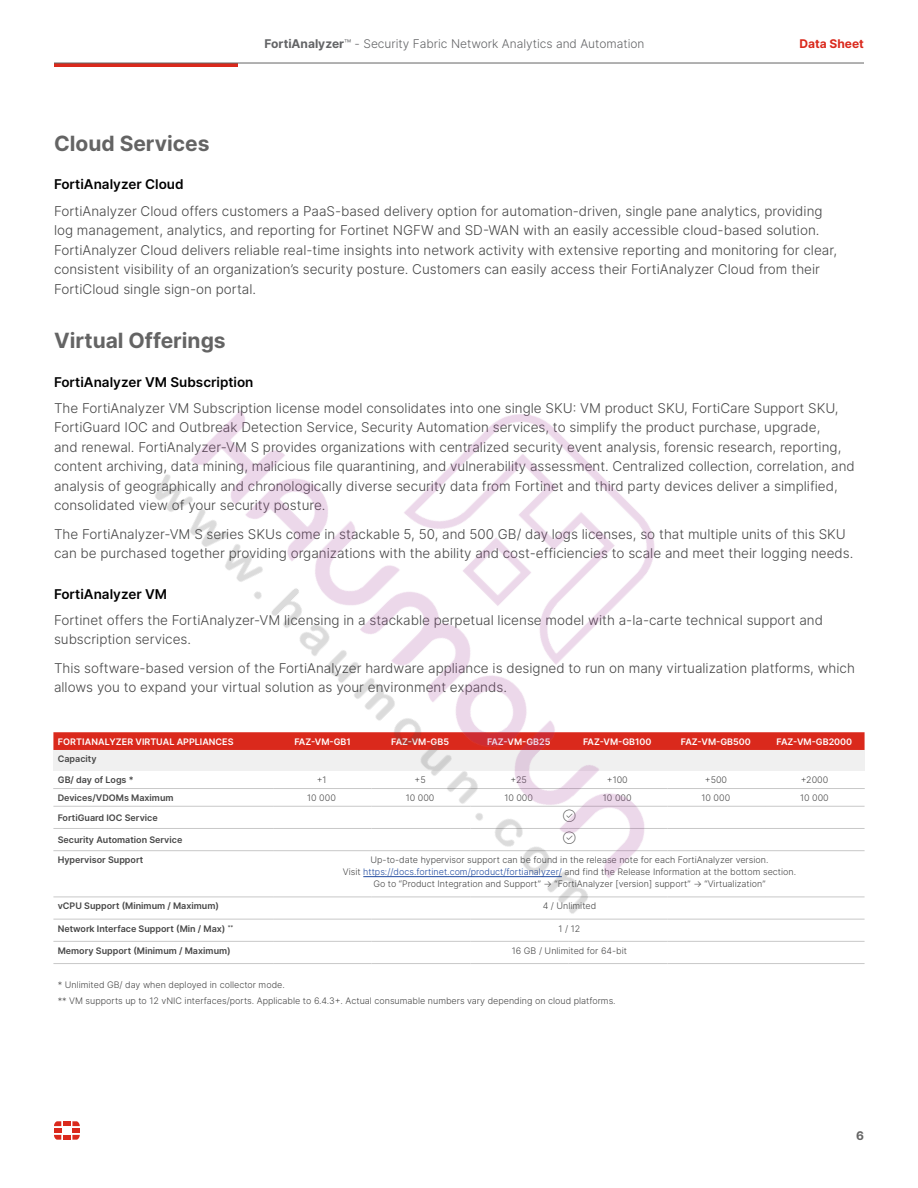
<style>
.page{position:relative;width:918px;height:1188px;background:#fff}
.page>*{position:absolute;margin:0;border:0;box-sizing:border-box;transform-origin:0 0}
.t1{font:700 21px "Inter";color:#646464}
.Text_Body_9{font:300 13.5px/19.5px "Inter";color:#464646}
.t2{font:600 13.5px "Inter";color:#000}
.t3{font:300 12px "Inter";color:#636466}
.t4{font:700 12px "Inter";color:#da291c}
.t5{font:700 12px "Inter";color:#646464}
.Table_Text_centered{font:300 9px/12px "Inter";color:#464646;text-align:center}
.Table_H1{font:600 9px "Inter";color:#464646}
.Table_Text{font:300 9px "Inter";color:#464646}
.Table_H1_white{font:600 9px "Inter";color:#fff}
.s1{font-weight:700}
.s2{color:#214ba0}
</style>
<div class="page">
<hr style="left:54px;top:63px;width:183px;height:4px;background:#da291c">
<hr style="left:54px;top:63px;width:810px;height:1px;background:#646464">
<svg style="left:54px;top:1121px;width:26px;height:19px"></svg>
<img style="left:53px;top:410px;width:812px;height:554px">
<p class="t3" style="left:265px;top:35px;width:382px"><span class="s1">FortiAnalyzer</span>™ - Security Fabric Network Analytics and Automation</p>
<p class="t4" style="left:800px;top:35px;width:66px">Data Sheet</p>
<h1 class="t1" style="left:54px;top:128px;width:157px">Cloud Services</h1>
<h2 class="t2" style="left:54px;top:175px;width:131px">FortiAnalyzer Cloud</h2>
<p class="Text_Body_9" style="left:54px;top:201px;width:785px">FortiAnalyzer Cloud offers customers a PaaS-based delivery option for automation-driven, single pane analytics, providing log management, analytics, and reporting for Fortinet NGFW and SD-WAN with an easily accessible cloud-based solution.<br>FortiAnalyzer Cloud delivers reliable real-time insights into network activity with extensive reporting and monitoring for clear, consistent visibility of an organization’s security posture. Customers can easily access their FortiAnalyzer Cloud from their FortiCloud single sign-on portal.</p>
<h1 class="t1" style="left:54px;top:325px;width:173px">Virtual Offerings</h1>
<h2 class="t2" style="left:54px;top:372px;width:201px">FortiAnalyzer VM Subscription</h2>
<p class="Text_Body_9" style="left:54px;top:398px;width:802px">The FortiAnalyzer VM Subscription license model consolidates into one single SKU: VM product SKU, FortiCare Support SKU, FortiGuard IOC and Outbreak Detection Service, Security Automation services, to simplify the product purchase, upgrade,<br>and renewal. FortiAnalyzer-VM S provides organizations with centralized security event analysis, forensic research, reporting, content archiving, data mining, malicious file quarantining, and vulnerability assessment. Centralized collection, correlation, and analysis of geographically and chronologically diverse security data from Fortinet and third party devices deliver a simplified, consolidated view of your security posture.</p>
<p class="Text_Body_9" style="left:54px;top:524px;width:801px">The FortiAnalyzer-VM S series SKUs come in stackable 5, 50, and 500 GB/ day logs licenses, so that multiple units of this SKU can be purchased together providing organizations with the ability and cost-efficiencies to scale and meet their logging needs.</p>
<h2 class="t2" style="left:54px;top:584px;width:115px">FortiAnalyzer VM</h2>
<p class="Text_Body_9" style="left:54px;top:610px;width:771px">Fortinet offers the FortiAnalyzer-VM licensing in a stackable perpetual license model with a-la-carte technical support and subscription services.</p>
<p class="Text_Body_9" style="left:54px;top:658px;width:802px">This software-based version of the FortiAnalyzer hardware appliance is designed to run on many virtualization platforms, which allows you to expand your virtual solution as your environment expands.</p>
<p class="Table_H1_white" style="left:58px;top:735px;width:177px">FORTIANALYZER VIRTUAL APPLIANCES</p>
<p class="Table_H1_white" style="left:294px;top:735px;width:58px">FAZ-VM-GB1</p>
<p class="Table_H1_white" style="left:391px;top:735px;width:59px">FAZ-VM-GB5</p>
<p class="Table_H1_white" style="left:487px;top:735px;width:65px">FAZ-VM-GB25</p>
<p class="Table_H1_white" style="left:583px;top:735px;width:70px">FAZ-VM-GB100</p>
<p class="Table_H1_white" style="left:681px;top:735px;width:71px">FAZ-VM-GB500</p>
<p class="Table_H1_white" style="left:777px;top:735px;width:77px">FAZ-VM-GB2000</p>
<p class="Table_H1" style="left:58px;top:753px;width:40px">Capacity</p>
<p class="Table_H1" style="left:58px;top:773px;width:77px">GB/ day of Logs *</p>
<p class="Table_Text_centered" style="left:317px;top:774px;width:11px">+1</p>
<p class="Table_Text_centered" style="left:415px;top:774px;width:13px">+5</p>
<p class="Table_Text_centered" style="left:511px;top:774px;width:18px">+25</p>
<p class="Table_Text_centered" style="left:607px;top:774px;width:22px">+100</p>
<p class="Table_Text_centered" style="left:705px;top:774px;width:24px">+500</p>
<p class="Table_Text_centered" style="left:801px;top:774px;width:29px">+2000</p>
<p class="Table_H1" style="left:58px;top:791px;width:117px">Devices/VDOMs Maximum</p>
<p class="Table_Text_centered" style="left:307px;top:792px;width:30px">10 000</p>
<p class="Table_Text_centered" style="left:406px;top:792px;width:30px">10 000</p>
<p class="Table_Text_centered" style="left:504px;top:792px;width:30px">10 000</p>
<p class="Table_Text_centered" style="left:603px;top:792px;width:30px">10 000</p>
<p class="Table_Text_centered" style="left:702px;top:792px;width:30px">10 000</p>
<p class="Table_Text_centered" style="left:800px;top:792px;width:30px">10 000</p>
<p class="Table_H1" style="left:58px;top:811px;width:102px">FortiGuard IOC Service</p>
<p class="Table_Text_centered" style="left:563px;top:809px;width:14px">✓⃝</p>
<p class="Table_H1" style="left:58px;top:833px;width:126px">Security Automation Service</p>
<p class="Table_Text_centered" style="left:563px;top:832px;width:14px">✓⃝</p>
<p class="Table_H1" style="left:58px;top:853px;width:87px">Hypervisor Support</p>
<p class="Table_Text_centered" style="left:343px;top:854px;width:455px">Up-to-date hypervisor support can be found in the release note for each FortiAnalyzer version.<br>Visit <span class="s2">https://docs.fortinet.com/product/fortianalyzer/</span> and find the Release Information at the bottom section.<br>Go to “Product Integration and Support” -&gt; “FortiAnalyzer [version] support” -&gt; “Virtualization”</p>
<p class="Table_H1" style="left:58px;top:900px;width:163px">vCPU Support (Minimum / Maximum)</p>
<p class="Table_Text_centered" style="left:543px;top:900px;width:55px">4 / Unlimited</p>
<p class="Table_H1" style="left:58px;top:922px;width:177px">Network Interface Support (Min / Max) <sup>**</sup></p>
<p class="Table_Text_centered" style="left:559px;top:922px;width:23px">1 / 12</p>
<p class="Table_H1" style="left:58px;top:944px;width:175px">Memory Support (Minimum / Maximum)</p>
<p class="Table_Text_centered" style="left:512px;top:944px;width:117px">16 GB / Unlimited for 64-bit</p>
<p class="Table_Text" style="left:58px;top:978px;width:229px">* Unlimited GB/ day when deployed in collector mode.</p>
<p class="Table_Text" style="left:58px;top:995px;width:559px">** VM supports up to 12 vNIC interfaces/ports. Applicable to 6.4.3+. Actual consumable numbers vary depending on cloud platforms.</p>
<p class="t5" style="left:856px;top:1127px;width:9px">6</p>
</div>
